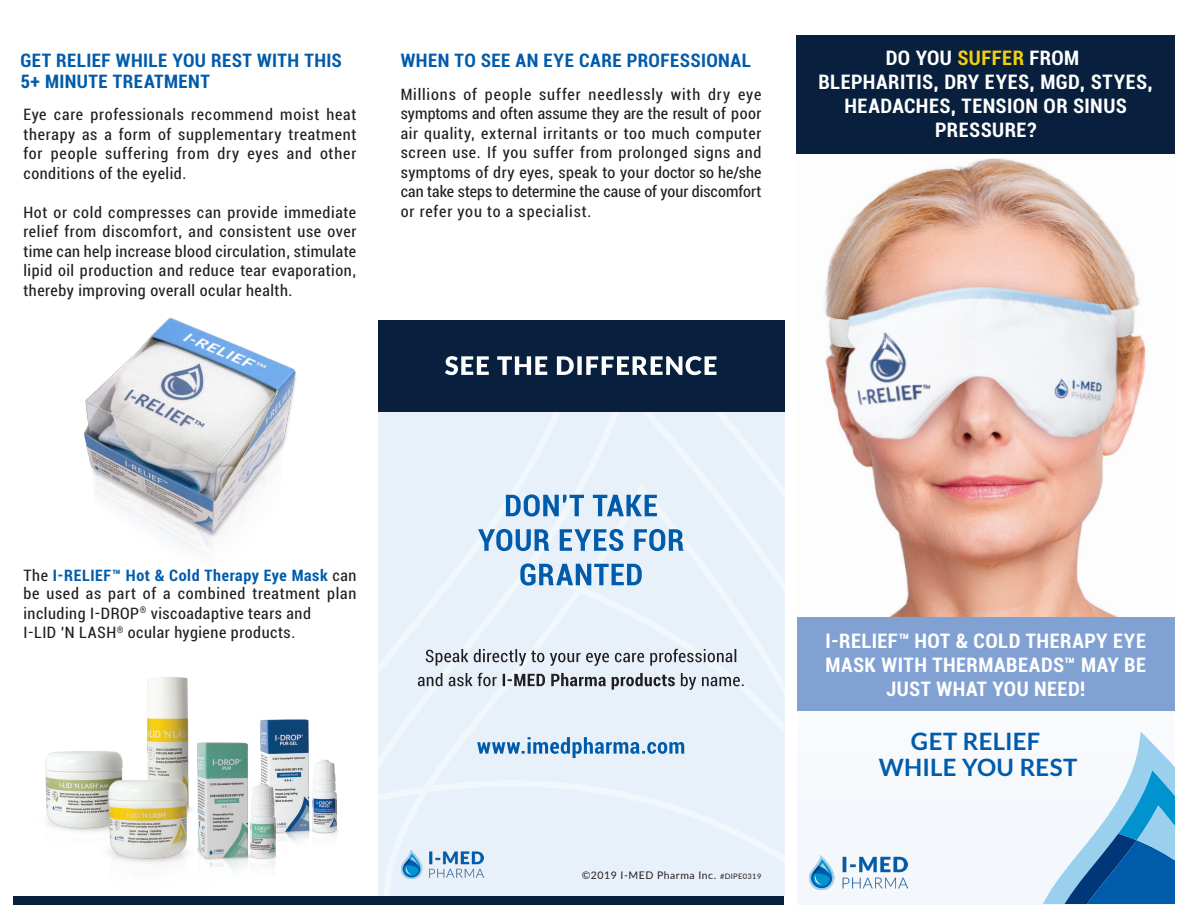
<style>
.page{position:relative;width:1188px;height:918px;background:#fff}
.page>*{position:absolute;margin:0;border:0;box-sizing:border-box;transform-origin:0 0}
.t1{font:700 24px "Lato";letter-spacing:.01em;color:#015bab}
.t2{font:700 condensed 21px/24px "Roboto";letter-spacing:.02em;color:#fff;text-align:center}
.t3{font:700 condensed 19.5px "Roboto";letter-spacing:.02em;color:#015bab}
.t4{font:condensed 16.5px/19.5px "Roboto";letter-spacing:.035em;color:#231f20;text-align:justify}
.t5{font:10.5px "Lato";letter-spacing:.05em;color:#231f20}
.s1{color:#f3cf10}
.s2{font-weight:700;color:#015bab}
.s3{font-size:7.5px}
</style>
<div class="page">
<div style="left:797px;top:624px;width:377px;height:280px;background:#f4f7fc"></div>
<img style="left:823px;top:158px;width:323px;height:459px">
<div style="left:378px;top:411px;width:406px;height:485px;background:#e8f0f9"></div>
<div style="left:14px;top:896px;width:770px;height:8px;background:#08203d"></div>
<div style="left:797px;top:617px;width:377px;height:94px;background:#81a1d3"></div>
<div style="left:378px;top:320px;width:406px;height:91px;background:#08203d"></div>
<div style="left:796px;top:35px;width:378px;height:119px;background:#08203d"></div>
<svg style="left:1043px;top:732px;width:131px;height:171px"></svg>
<img style="left:402px;top:850px;width:82px;height:29px">
<img style="left:45px;top:677px;width:293px;height:197px">
<img style="left:809px;top:856px;width:98px;height:34px">
<img style="left:84px;top:318px;width:212px;height:236px">
<svg style="left:520px;top:563px;width:122px;height:23px;background:#7caad4"></svg>
<svg style="left:478px;top:529px;width:206px;height:22px;background:#86b1d7"></svg>
<svg style="left:506px;top:494px;width:151px;height:23px;background:#87b1d8"></svg>
<svg style="left:445px;top:356px;width:272px;height:19px"></svg>
<svg style="left:477px;top:737px;width:207px;height:21px;background:#a0c1e0"></svg>
<svg style="left:418px;top:673px;width:326px;height:17px;background:#b4b9bf"></svg>
<svg style="left:426px;top:649px;width:310px;height:17px;background:#bbc0c7"></svg>
<p class="t3" style="left:20px;top:47px;width:323px">GET RELIEF WHILE YOU REST WITH THIS</p>
<p class="t3" style="left:20px;top:68px;width:191px">5+ MINUTE TREATMENT</p>
<p class="t4" style="left:23px;top:104px;width:334px">Eye care professionals recommend moist heat therapy as a form of supplementary treatment for people suffering from dry eyes and other conditions of the eyelid.</p>
<p class="t4" style="left:23px;top:202px;width:334px">Hot or cold compresses can provide immediate relief from discomfort, and consistent use over time can help increase blood circulation, stimulate lipid oil production and reduce tear evaporation, thereby improving overall ocular health.</p>
<p class="t3" style="left:401px;top:47px;width:352px">WHEN TO SEE AN EYE CARE PROFESSIONAL</p>
<p class="t4" style="left:401px;top:84px;width:362px">Millions of people suffer needlessly with dry eye symptoms and often assume they are the result of poor air quality, external irritants or too much computer screen use. If you suffer from prolonged signs and symptoms of dry eyes, speak to your doctor so he/she can take steps to determine the cause of your discomfort or refer you to a specialist.</p>
<p class="t2" style="left:886px;top:45px;width:195px">DO YOU <span class="s1">SUFFER</span> FROM</p>
<p class="t2" style="left:819px;top:69px;width:336px">BLEPHARITIS, DRY EYES, MGD, STYES,<br>HEADACHES, TENSION OR SINUS<br>PRESSURE?</p>
<p class="t4" style="left:23px;top:566px;width:334px;line-height:18px">The <span class="s2">I-RELIEF™ Hot &amp; Cold Therapy Eye Mask</span> can be used as part of a combined treatment plan</p>
<p class="t4" style="left:23px;top:603px;width:289px">including I-DROP<sup>®</sup> viscoadaptive tears and</p>
<p class="t4" style="left:23px;top:622px;width:273px">I-LID ’N LASH<sup>®</sup> ocular hygiene products.</p>
<p class="t5" style="left:582px;top:868px;width:181px">©2019 I-MED Pharma Inc. <span class="s3">#DIPE0319</span></p>
<p class="t2" style="left:826px;top:628px;width:322px">I-RELIEF™ HOT &amp; COLD THERAPY EYE<br>MASK WITH THERMABEADS™ MAY BE<br>JUST WHAT YOU NEED!</p>
<p class="t1" style="left:911px;top:728px;width:131px">GET RELIEF</p>
<p class="t1" style="left:879px;top:753px;width:200px">WHILE YOU REST</p>
</div>
